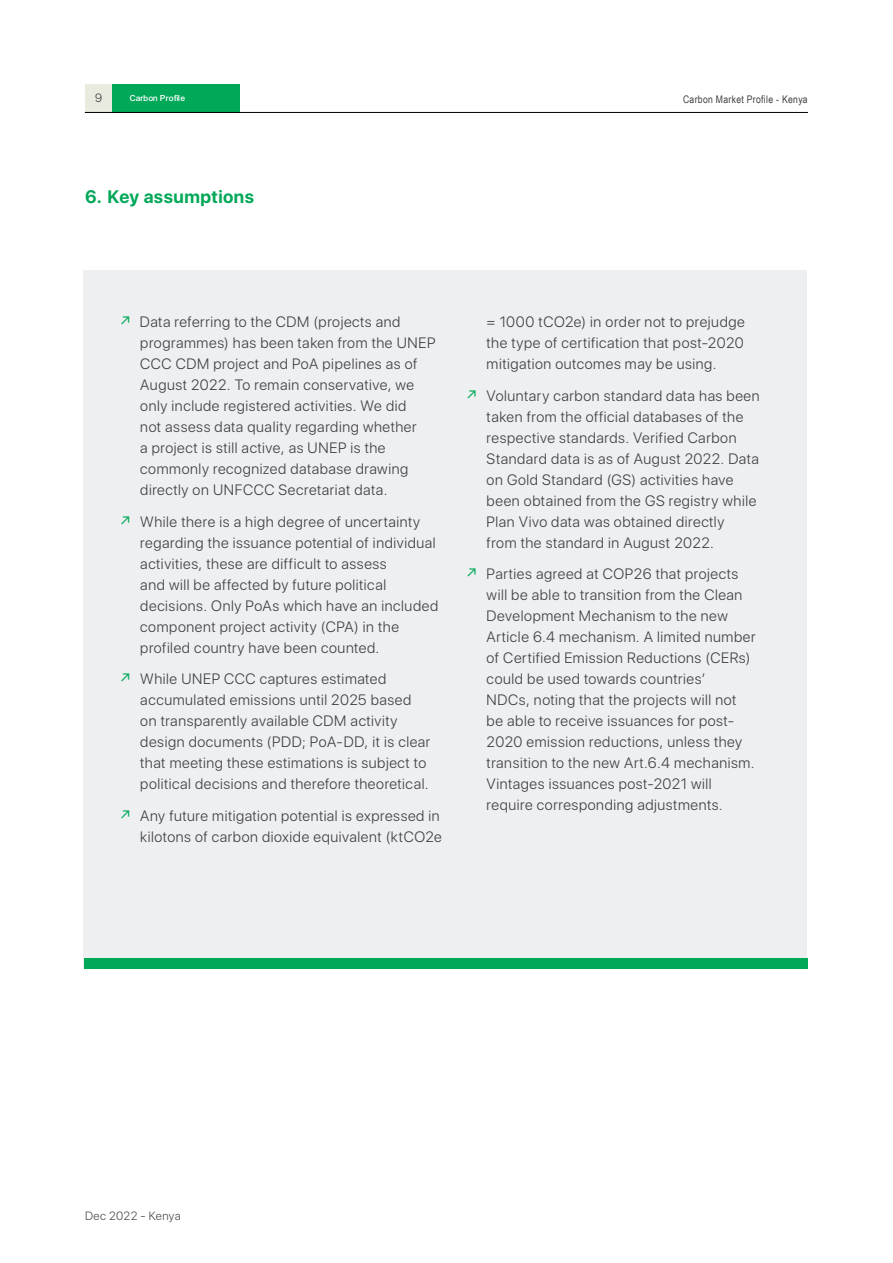
<style>
.page{position:relative;width:893px;height:1263px;background:#fff}
.page>*{position:absolute;margin:0;border:0;box-sizing:border-box;transform-origin:0 0}
.t1{font:700 18px "SF Pro Display";letter-spacing:.025em;color:#00a858}
.t2{font:300 15px/21px "SF Pro Display";letter-spacing:.04em;color:#404042}
.t3{font:300 12px "SF Pro Display";letter-spacing:.025em;color:#4c4d4f}
.t4{font:300 12px "SF Pro Display";color:#404042}
.t5{font:10.5px "Arial Narrow";letter-spacing:.03em;color:#404042}
.t6{font:9px "Arial Mdm";color:#fff}
.s1{font-weight:400;color:#00a858}
</style>
<div class="page">
<div style="left:112px;top:84px;width:127px;height:28px;background:#00a858"></div>
<div style="left:85px;top:84px;width:27px;height:28px;background:#e9ebdf"></div>
<hr style="left:85px;top:112px;width:723px;height:1px;background:#000">
<div style="left:83px;top:270px;width:723px;height:698px;background:#eeeff0"></div>
<div style="left:84px;top:959px;width:724px;height:10px;background:#00a858"></div>
<p class="t4" style="left:95px;top:89px;width:9px">9</p>
<p class="t6" style="left:130px;top:93px;width:57px">Carbon Profile</p>
<p class="t1" style="left:85px;top:186px;width:170px">6. Key assumptions</p>
<p class="t5" style="left:683px;top:93px;width:126px">Carbon Market Profile - Kenya</p>
<p class="t2" style="left:140px;top:312px;width:297px;text-indent:-21px"><span class="s1">↗</span> Data referring to the CDM (projects and programmes) has been taken from the UNEP CCC CDM project and PoA pipelines as of August 2022. To remain conservative, we only include registered activities. We did<br>not assess data quality regarding whether<br>a project is still active, as UNEP is the commonly recognized database drawing directly on UNFCCC Secretariat data.</p>
<p class="t2" style="left:140px;top:511px;width:300px;text-indent:-21px"><span class="s1">↗</span> While there is a high degree of uncertainty regarding the issuance potential of individual activities, these are difficult to assess<br>and will be affected by future political decisions. Only PoAs which have an included component project activity (CPA) in the profiled country have been counted.</p>
<p class="t2" style="left:140px;top:669px;width:292px;text-indent:-21px"><span class="s1">↗</span> While UNEP CCC captures estimated accumulated emissions until 2025 based on transparently available CDM activity design documents (PDD; PoA-DD, it is clear that meeting these estimations is subject to political decisions and therefore theoretical.</p>
<p class="t2" style="left:119px;top:805px;width:324px;text-align:right"><span class="s1">↗</span> Any future mitigation potential is expressed in kilotons of carbon dioxide equivalent (ktCO2e</p>
<p class="t2" style="left:487px;top:312px;width:260px;text-align:justify">= 1000 tCO2e) in order not to prejudge the type of certification that post-2020 mitigation outcomes may be using.</p>
<p class="t2" style="left:487px;top:385px;width:275px;text-indent:-21px"><span class="s1">↗</span> Voluntary carbon standard data has been taken from the official databases of the respective standards. Verified Carbon Standard data is as of August 2022. Data on Gold Standard (GS) activities have been obtained from the GS registry while Plan Vivo data was obtained directly<br>from the standard in August 2022.</p>
<p class="t2" style="left:487px;top:564px;width:270px;text-indent:-21px"><span class="s1">↗</span> Parties agreed at COP26 that projects will be able to transition from the Clean Development Mechanism to the new Article 6.4 mechanism. A limited number of Certified Emission Reductions (CERs) could be used towards countries’<br>NDCs, noting that the projects will not be able to receive issuances for post-2020 emission reductions, unless they transition to the new Art.6.4 mechanism.<br>Vintages issuances post-2021 will require corresponding adjustments.</p>
<p class="t3" style="left:85px;top:1207px;width:97px">Dec 2022 - Kenya</p>
</div>
